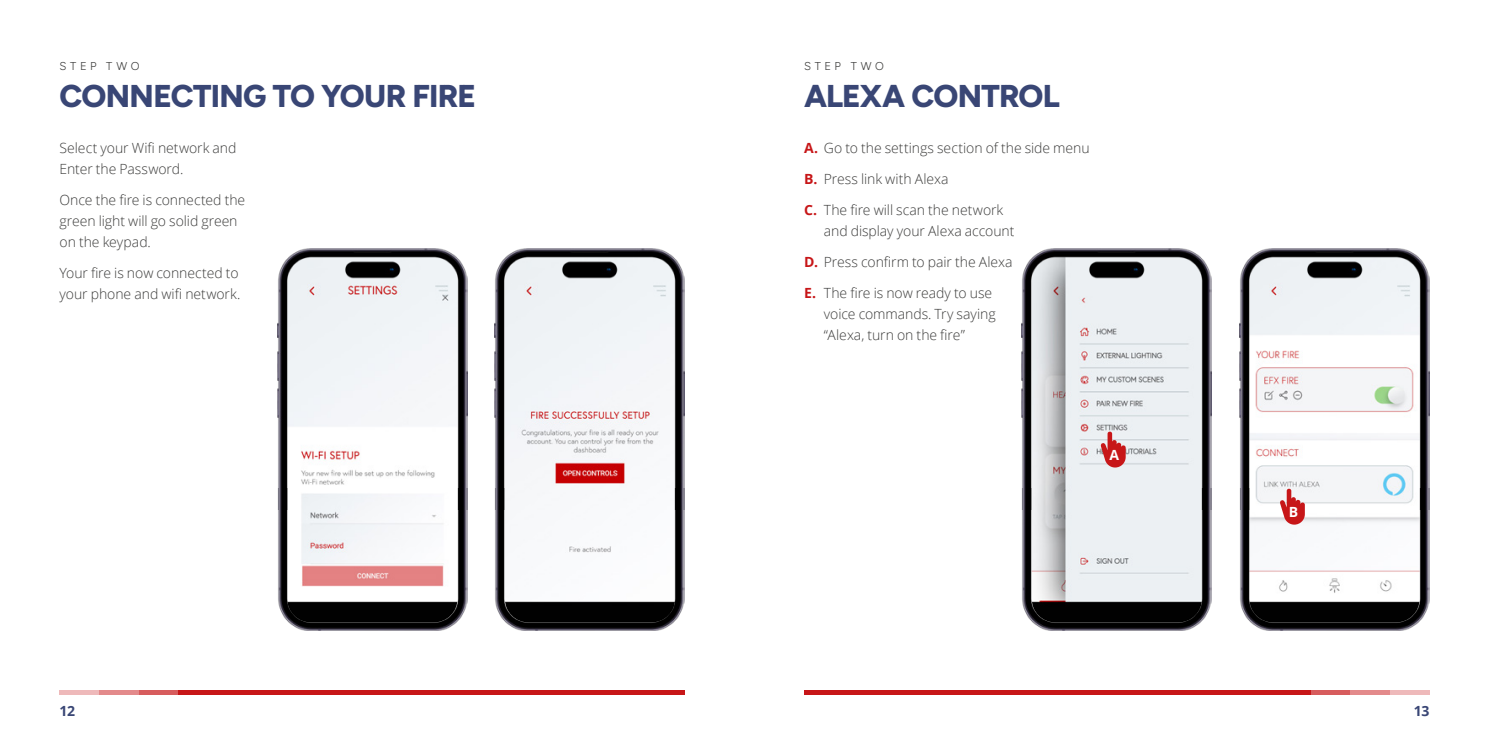
<style>
.page{position:relative;width:1489px;height:745px;background:#fff}
.page>*{position:absolute;margin:0;border:0;box-sizing:border-box;transform-origin:0 0}
.t1{font:300 31.5px "Figtree";letter-spacing:-.025em;color:#394675}
.t2{font:300 14px/21px "Open Sans";letter-spacing:-.005em;color:#3c3c3b}
.t3{font:700 14px "Open Sans";color:#394675}
.t4{font:700 14px "Open Sans";color:#fff}
.t5{font:300 11.38px "Figtree";letter-spacing:.32em;color:#3c3c3b}
.s1{font-weight:700;color:#c71618}
</style>
<div class="page">
<img style="left:277px;top:248px;width:190px;height:240px">
<img style="left:277px;top:488px;width:190px;height:142px">
<img style="left:1021px;top:248px;width:190px;height:240px">
<img style="left:1021px;top:488px;width:190px;height:142px">
<img style="left:495px;top:248px;width:190px;height:240px">
<img style="left:495px;top:488px;width:190px;height:142px">
<img style="left:1239px;top:248px;width:190px;height:240px">
<img style="left:1239px;top:488px;width:190px;height:142px">
<hr style="left:179px;top:690px;width:506px;height:4px;background:#c71618">
<hr style="left:139px;top:690px;width:40px;height:4px;background:#d75c5d">
<hr style="left:99px;top:690px;width:40px;height:4px;background:#e38a8b">
<hr style="left:60px;top:690px;width:39px;height:4px;background:#eeb9ba">
<hr style="left:804px;top:690px;width:506px;height:4px;background:#c71618">
<hr style="left:1310px;top:690px;width:39px;height:4px;background:#d75c5d">
<hr style="left:1349px;top:690px;width:40px;height:4px;background:#e38a8b">
<hr style="left:1389px;top:690px;width:40px;height:4px;background:#eeb9ba">
<svg style="left:1099px;top:430px;width:26px;height:37px"></svg>
<svg style="left:1278px;top:487px;width:26px;height:37px"></svg>
<p class="t5" style="left:60px;top:60px;width:81px">STEP TWO</p>
<h1 class="t1" style="left:60px;top:78px;width:418px">CONNECTING TO YOUR FIRE</h1>
<p class="t2" style="left:60px;top:137px;width:178px">Select your Wifi network and<br>Enter the Password.</p>
<p class="t2" style="left:60px;top:189px;width:187px">Once the fire is connected the green light will go solid green on the keypad.</p>
<p class="t2" style="left:60px;top:261px;width:182px">Your fire is now connected to your phone and wifi network.</p>
<p class="t5" style="left:804px;top:60px;width:81px">STEP TWO</p>
<h1 class="t1" style="left:804px;top:78px;width:257px">ALEXA CONTROL</h1>
<p class="t2" style="left:804px;top:137px;width:287px"><span class="s1">A.</span> Go to the settings section of the side menu</p>
<p class="t2" style="left:804px;top:168px;width:146px"><span class="s1">B.</span> Press link with Alexa</p>
<p class="t2" style="left:823px;top:198px;width:192px;text-indent:-20px"><span class="s1">C.</span> The fire will scan the network and display your Alexa account</p>
<p class="t2" style="left:804px;top:250px;width:210px"><span class="s1">D.</span> Press confirm to pair the Alexa</p>
<p class="t2" style="left:823px;top:281px;width:173px;text-indent:-20px"><span class="s1">E.</span> The fire is now ready to use voice commands. Try saying “Alexa, turn on the fire”</p>
<p class="t4" style="left:1109px;top:445px;width:11px">A</p>
<p class="t4" style="left:1288px;top:502px;width:11px">B</p>
<p class="t3" style="left:60px;top:700px;width:17px">12</p>
<p class="t3" style="left:1413px;top:700px;width:17px">13</p>
</div>
